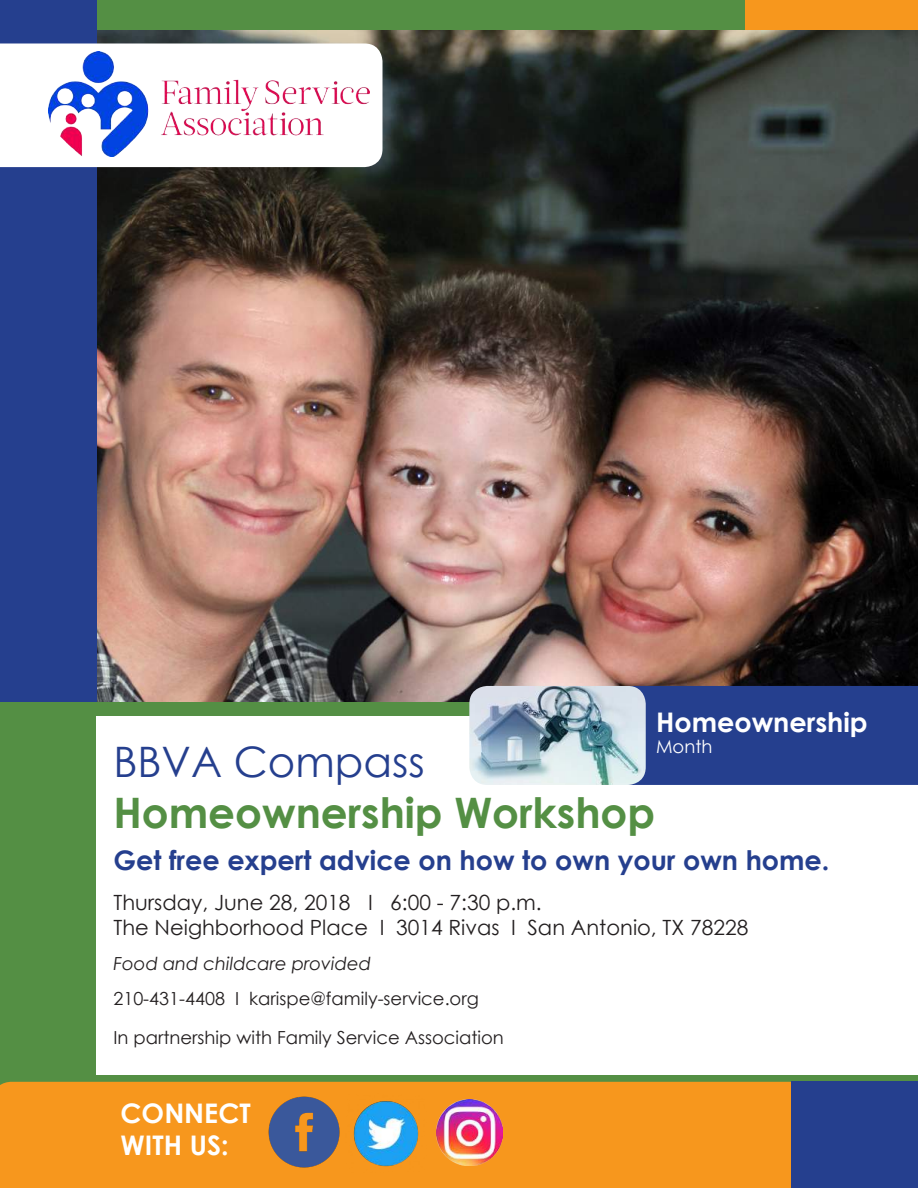
<style>
.page{position:relative;width:918px;height:1188px;background:#fff}
.page>*{position:absolute;margin:0;border:0;box-sizing:border-box;transform-origin:0 0}
.t1{font:700 42px "Century Gothic";color:#548f44}
.t2{font:42px "Century Gothic";color:#253f8e}
.t3{font:700 27px "Century Gothic";color:#253f8e}
.t4{font:700 27px/32.4px "Century Gothic";color:#fff}
.t5{font:21px/25.2px "Century Gothic";color:#231f20}
.t6{font:18px/38.7px "Century Gothic";color:#231f20}
.t7{font:italic 18px "Century Gothic";color:#231f20}
.t8{font:18px "Century Gothic";color:#fff}
</style>
<div class="page">
<div style="left:0;top:0;width:918px;height:1187px;background:#548f44"></div>
<div style="left:745px;top:0;width:173px;height:90px;background:#f7971d"></div>
<img style="left:96px;top:31px;width:822px;height:671px">
<div style="left:96px;top:716px;width:822px;height:359px;background:#fff"></div>
<div style="left:646px;top:686px;width:272px;height:99px;background:#253f8e"></div>
<img style="left:469px;top:686px;width:177px;height:99px">
<div style="left:0;top:1082px;width:791px;height:106px;background:#f7971d"></div>
<img style="left:345px;top:1093px;width:82px;height:81px">
<img style="left:265px;top:1093px;width:77px;height:78px">
<img style="left:436px;top:1100px;width:67px;height:65px">
<div style="left:0;top:0;width:96px;height:702px;background:#253f8e"></div>
<div style="left:0;top:44px;width:382px;height:123px;background:#fff"></div>
<img style="left:48px;top:52px;width:321px;height:105px">
<div style="left:791px;top:1082px;width:127px;height:106px;background:#253f8e"></div>
<p class="t4" style="left:656px;top:704px;width:213px">Homeownership</p>
<p class="t8" style="left:656px;top:734px;width:58px">Month</p>
<h1 class="t2" style="left:113px;top:733px;width:313px">BBVA Compass</h1>
<h1 class="t1" style="left:113px;top:781px;width:543px">Homeownership Workshop</h1>
<p class="t3" style="left:113px;top:840px;width:718px">Get free expert advice on how to own your own home.</p>
<p class="t5" style="left:113px;top:890px;width:636px">Thursday, June 28, 2018 I 6:00 - 7:30 p.m.<br>The Neighborhood Place I 3014 Rivas I San Antonio, TX 78228</p>
<p class="t7" style="left:113px;top:951px;width:259px">Food and childcare provided</p>
<p class="t6" style="left:113px;top:979px;width:392px">210-431-4408 I karispe@family-service.org<br>In partnership with Family Service Association</p>
<p class="t4" style="left:121px;top:1096px;width:132px">CONNECT<br>WITH US:</p>
</div>
